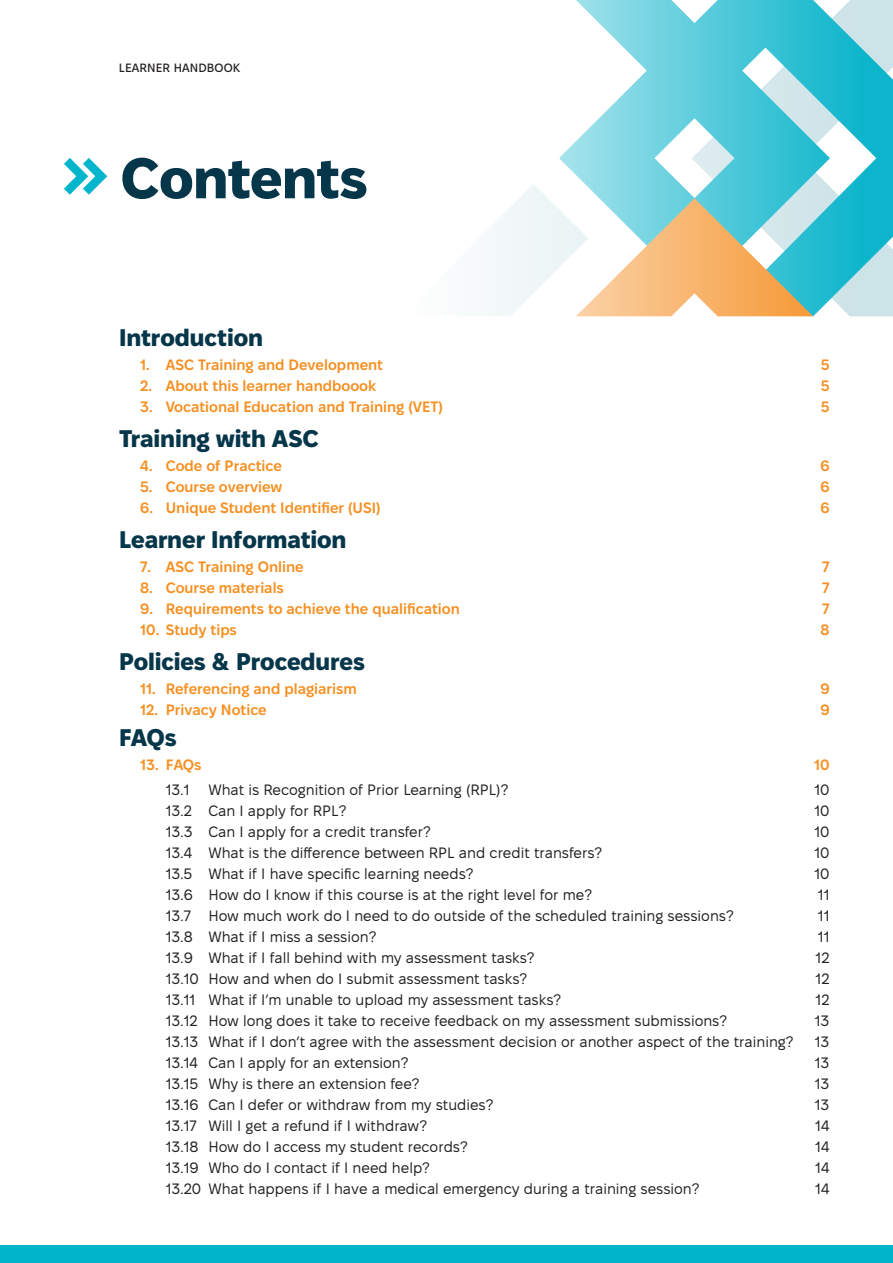
<style>
.page{position:relative;width:893px;height:1263px;background:#fff}
.page>*{position:absolute;margin:0;border:0;box-sizing:border-box;transform-origin:0 0}
.Heading{font:800 57px "Fixel Text";letter-spacing:-.01em;color:#06364a}
.t1{font:800 24px "Fixel Text";letter-spacing:-.005em;color:#06364a}
.t2{font:15px "Fixel Text";color:#231f20}
.t3{font:600 15px "Fixel Text";color:#f68f20}
.t4{font:500 12px "Fixel Text";letter-spacing:.01em;color:#231f20}
</style>
<div class="page">
<svg style="left:559px;top:0;width:334px;height:316px"></svg>
<svg style="left:489px;top:184px;width:324px;height:132px"></svg>
<div style="left:0;top:1246px;width:893px;height:17px;background:#00b5cb"></div>
<svg style="left:64px;top:158px;width:43px;height:37px"></svg>
<p class="t4" style="left:119px;top:60px;width:123px">LEARNER HANDBOOK</p>
<p class="Heading" style="left:120px;top:137px;width:248px">Contents</p>
<p class="t1" style="left:119px;top:320px;width:145px">Introduction</p>
<p class="t3" style="left:140px;top:355px;width:244px">1. ASC Training and Development</p>
<p class="t3" style="left:821px;top:355px;width:10px">5</p>
<p class="t3" style="left:140px;top:376px;width:237px">2. About this learner handboook</p>
<p class="t3" style="left:821px;top:376px;width:10px">5</p>
<p class="t3" style="left:140px;top:397px;width:304px">3. Vocational Education and Training (VET)</p>
<p class="t3" style="left:821px;top:397px;width:10px">5</p>
<p class="t1" style="left:119px;top:421px;width:202px">Training with ASC</p>
<p class="t3" style="left:140px;top:456px;width:143px">4. Code of Practice</p>
<p class="t3" style="left:820px;top:456px;width:11px">6</p>
<p class="t3" style="left:140px;top:477px;width:143px">5. Course overview</p>
<p class="t3" style="left:820px;top:477px;width:11px">6</p>
<p class="t3" style="left:140px;top:498px;width:242px">6. Unique Student Identifier (USI)</p>
<p class="t3" style="left:820px;top:498px;width:11px">6</p>
<p class="t1" style="left:119px;top:522px;width:229px">Learner Information</p>
<p class="t3" style="left:140px;top:557px;width:165px">7. ASC Training Online</p>
<p class="t3" style="left:822px;top:557px;width:9px">7</p>
<p class="t3" style="left:140px;top:578px;width:145px">8. Course materials</p>
<p class="t3" style="left:822px;top:578px;width:9px">7</p>
<p class="t3" style="left:140px;top:599px;width:321px">9. Requirements to achieve the qualification</p>
<p class="t3" style="left:822px;top:599px;width:9px">7</p>
<p class="t3" style="left:140px;top:620px;width:98px">10. Study tips</p>
<p class="t3" style="left:821px;top:620px;width:10px">8</p>
<p class="t1" style="left:119px;top:644px;width:247px">Policies &amp; Procedures</p>
<p class="t3" style="left:140px;top:679px;width:218px">11. Referencing and plagiarism</p>
<p class="t3" style="left:820px;top:679px;width:11px">9</p>
<p class="t3" style="left:140px;top:700px;width:128px">12. Privacy Notice</p>
<p class="t3" style="left:820px;top:700px;width:11px">9</p>
<p class="t1" style="left:119px;top:720px;width:59px">FAQs</p>
<p class="t3" style="left:140px;top:754px;width:63px">13. FAQs</p>
<p class="t3" style="left:814px;top:754px;width:17px">10</p>
<p class="t2" style="left:166px;top:780px;width:25px">13.1</p>
<p class="t2" style="left:208px;top:780px;width:301px">What is Recognition of Prior Learning (RPL)?</p>
<p class="t2" style="left:814px;top:780px;width:17px">10</p>
<p class="t2" style="left:166px;top:801px;width:182px">13.2 Can I apply for RPL?</p>
<p class="t2" style="left:814px;top:801px;width:17px">10</p>
<p class="t2" style="left:166px;top:822px;width:266px">13.3 Can I apply for a credit transfer?</p>
<p class="t2" style="left:814px;top:822px;width:17px">10</p>
<p class="t2" style="left:166px;top:843px;width:438px">13.4 What is the difference between RPL and credit transfers?</p>
<p class="t2" style="left:814px;top:843px;width:17px">10</p>
<p class="t2" style="left:166px;top:864px;width:309px">13.5 What if I have specific learning needs?</p>
<p class="t2" style="left:814px;top:864px;width:17px">10</p>
<p class="t2" style="left:166px;top:885px;width:427px">13.6 How do I know if this course is at the right level for me?</p>
<p class="t2" style="left:818px;top:885px;width:13px">11</p>
<p class="t2" style="left:166px;top:906px;width:569px">13.7 How much work do I need to do outside of the scheduled training sessions?</p>
<p class="t2" style="left:818px;top:906px;width:13px">11</p>
<p class="t2" style="left:166px;top:927px;width:212px">13.8 What if I miss a session?</p>
<p class="t2" style="left:818px;top:927px;width:13px">11</p>
<p class="t2" style="left:166px;top:948px;width:370px">13.9 What if I fall behind with my assessment tasks?</p>
<p class="t2" style="left:815px;top:948px;width:15px">12</p>
<p class="t2" style="left:166px;top:969px;width:363px">13.10 How and when do I submit assessment tasks?</p>
<p class="t2" style="left:815px;top:969px;width:15px">12</p>
<p class="t2" style="left:166px;top:990px;width:397px">13.11 What if I’m unable to upload my assessment tasks?</p>
<p class="t2" style="left:815px;top:990px;width:15px">12</p>
<p class="t2" style="left:166px;top:1011px;width:563px">13.12 How long does it take to receive feedback on my assessment submissions?</p>
<p class="t2" style="left:815px;top:1011px;width:16px">13</p>
<p class="t2" style="left:166px;top:1032px;width:629px">13.13 What if I don’t agree with the assessment decision or another aspect of the training?</p>
<p class="t2" style="left:815px;top:1032px;width:16px">13</p>
<p class="t2" style="left:166px;top:1053px;width:244px">13.14 Can I apply for an extension?</p>
<p class="t2" style="left:815px;top:1053px;width:16px">13</p>
<p class="t2" style="left:166px;top:1074px;width:255px">13.15 Why is there an extension fee?</p>
<p class="t2" style="left:815px;top:1074px;width:16px">13</p>
<p class="t2" style="left:166px;top:1095px;width:329px">13.16 Can I defer or withdraw from my studies?</p>
<p class="t2" style="left:815px;top:1095px;width:16px">13</p>
<p class="t2" style="left:166px;top:1116px;width:263px">13.17 Will I get a refund if I withdraw?</p>
<p class="t2" style="left:815px;top:1116px;width:16px">14</p>
<p class="t2" style="left:166px;top:1137px;width:303px">13.18 How do I access my student records?</p>
<p class="t2" style="left:815px;top:1137px;width:16px">14</p>
<p class="t2" style="left:166px;top:1158px;width:265px">13.19 Who do I contact if I need help?</p>
<p class="t2" style="left:815px;top:1158px;width:16px">14</p>
<p class="t2" style="left:166px;top:1179px;width:535px">13.20 What happens if I have a medical emergency during a training session?</p>
<p class="t2" style="left:815px;top:1179px;width:16px">14</p>
</div>
